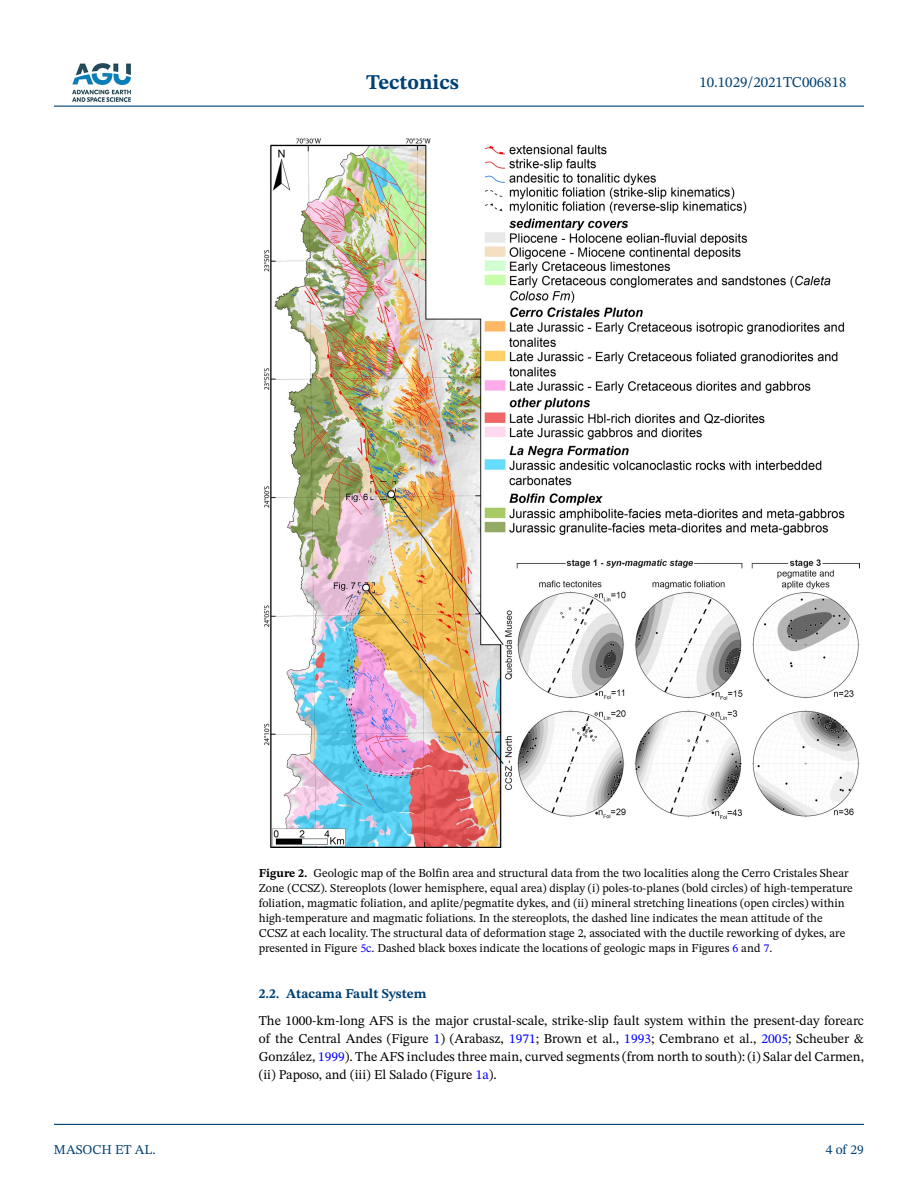
<style>
.page{position:relative;width:918px;height:1188px;background:#fff}
.page>*{position:absolute;margin:0;border:0;box-sizing:border-box;transform-origin:0 0}
.t1{font:700 21px "STIX Two Text";color:#004174}
.t2{font:15px "STIX Two Text";color:#004174}
.t3{font:13.5px/18px "STIX Two Text";color:#000;text-align:justify}
.t4{font:700 13.5px "STIX Two Text";color:#004174}
.t5{font:13.5px "STIX Two Text";color:#004174}
.t6{font:12px/15px "STIX Two Text";color:#000}
.s1{font-weight:700}
.s2{color:#00f}
</style>
<div class="page">
<hr style="left:54px;top:106px;width:810px;height:1px;background:#004174">
<hr style="left:54px;top:1124px;width:810px;height:1px;background:#004174">
<img style="left:72px;top:63px;width:59px;height:39px">
<img style="left:264px;top:138px;width:595px;height:710px">
<h1 class="t1" style="left:366px;top:67px;width:95px">Tectonics</h1>
<p class="t2" style="left:699px;top:72px;width:149px">10.1029/2021TC006818</p>
<p class="t5" style="left:54px;top:1140px;width:103px">MASOCH ET AL.</p>
<p class="t6" style="left:259px;top:865px;width:596px"><span class="s1">Figure 2.</span> Geologic map of the Bolfin area and structural data from the two localities along the Cerro Cristales Shear Zone (CCSZ). Stereoplots (lower hemisphere, equal area) display (i) poles-to-planes (bold circles) of high-temperature foliation, magmatic foliation, and aplite/pegmatite dykes, and (ii) mineral stretching lineations (open circles) within high-temperature and magmatic foliations. In the stereoplots, the dashed line indicates the mean attitude of the CCSZ at each locality. The structural data of deformation stage 2, associated with the ductile reworking of dykes, are presented in Figure <span class="s2">5c</span>. Dashed black boxes indicate the locations of geologic maps in Figures <span class="s2">6</span> and <span class="s2">7</span>.</p>
<p class="t4" style="left:259px;top:984px;width:169px">2.2. Atacama Fault System</p>
<p class="t3" style="left:259px;top:1011px;width:607px">The 1000-km-long AFS is the major crustal-scale, strike-slip fault system within the present-day forearc of the Central Andes (Figure <span class="s2">1</span>) (Arabasz, <span class="s2">1971</span>; Brown et al., <span class="s2">1993</span>; Cembrano et al., <span class="s2">2005</span>; Scheuber &amp; González, <span class="s2">1999</span>). The AFS includes three main, curved segments (from north to south): (i) Salar del Carmen, (ii) Paposo, and (iii) El Salado (Figure <span class="s2">1a</span>).</p>
<p class="t5" style="left:826px;top:1140px;width:40px">4 of 29</p>
</div>
